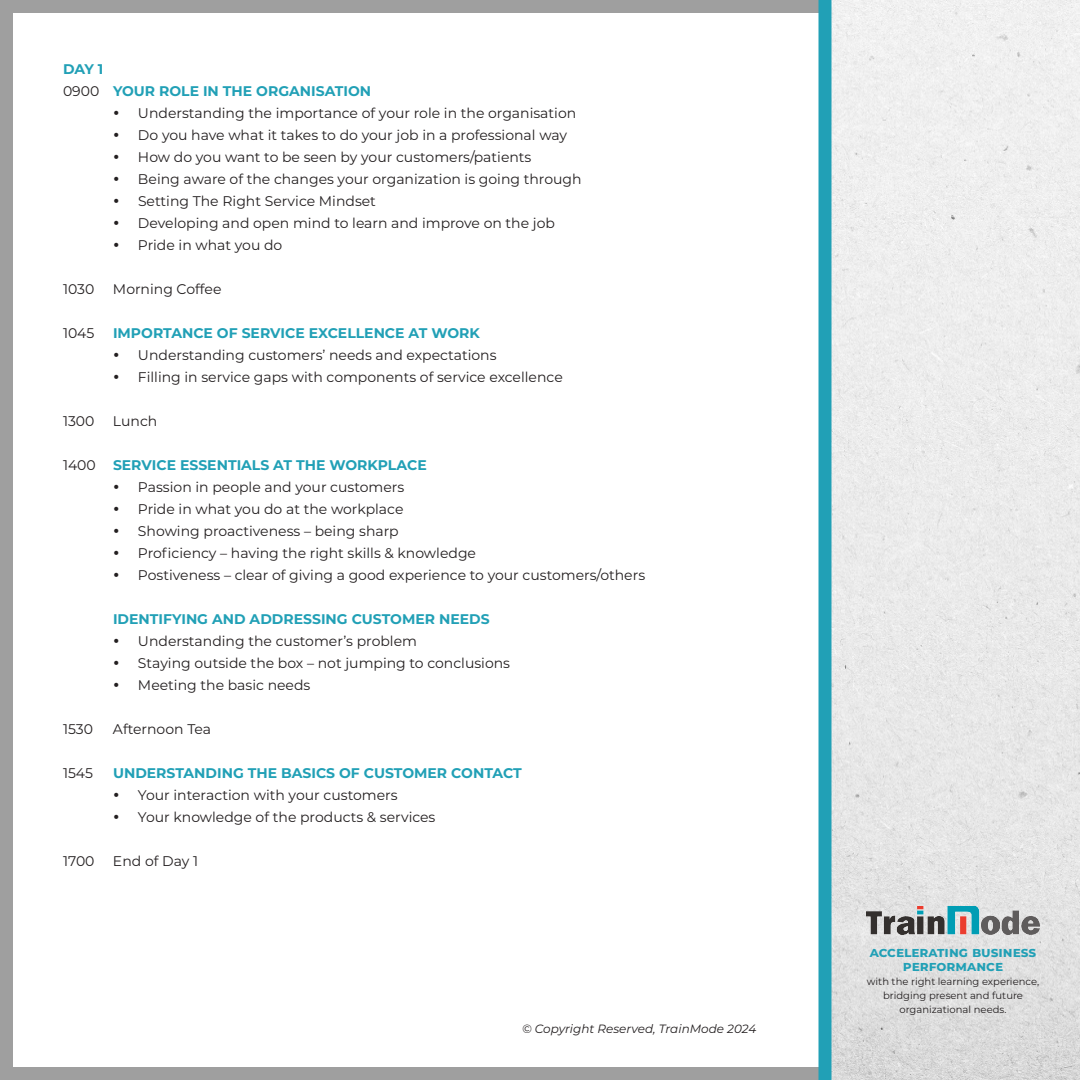
<style>
.page{position:relative;width:1080px;height:1080px;background:#fff}
.page>*{position:absolute;margin:0;border:0;box-sizing:border-box;transform-origin:0 0}
.t1{font:14px "Montserrat";color:#231f20}
.t2{font:700 14px/14px "Montserrat";color:#21a0b6;text-align:center}
.t3{font:italic 12px "Montserrat";color:#231f20}
.t4{font:10px/14px "Montserrat";color:#231f20;text-align:center}
.s1{font-weight:400;color:#231f20}
</style>
<div class="page">
<div style="left:0;top:1067px;width:823px;height:13px;background:#9f9f9f"></div>
<div style="left:0;top:0;width:824px;height:14px;background:#9f9f9f"></div>
<img style="left:832px;top:0;width:248px;height:1080px">
<img style="left:867px;top:906px;width:172px;height:29px">
<div style="left:818px;top:0;width:14px;height:1080px;background:#21a0b6"></div>
<div style="left:0;top:0;width:13px;height:1080px;background:#9f9f9f"></div>
<p class="t2" style="left:63px;top:61px;width:42px">DAY 1</p>
<p class="t2" style="left:63px;top:83px;width:310px"><span class="s1">0900</span> YOUR ROLE IN THE ORGANISATION</p>
<p class="t1" style="left:113px;top:103px;width:465px">• Understanding the importance of your role in the organisation</p>
<p class="t1" style="left:113px;top:125px;width:456px">• Do you have what it takes to do your job in a professional way</p>
<p class="t1" style="left:113px;top:147px;width:420px">• How do you want to be seen by your customers/patients</p>
<p class="t1" style="left:113px;top:169px;width:470px">• Being aware of the changes your organization is going through</p>
<p class="t1" style="left:113px;top:191px;width:265px">• Setting The Right Service Mindset</p>
<p class="t1" style="left:113px;top:213px;width:444px">• Developing and open mind to learn and improve on the job</p>
<p class="t1" style="left:113px;top:235px;width:171px">• Pride in what you do</p>
<p class="t1" style="left:63px;top:279px;width:33px">1030</p>
<p class="t1" style="left:113px;top:279px;width:110px">Morning Coffee</p>
<p class="t1" style="left:63px;top:323px;width:33px">1045</p>
<p class="t2" style="left:113px;top:325px;width:368px">IMPORTANCE OF SERVICE EXCELLENCE AT WORK</p>
<p class="t1" style="left:113px;top:345px;width:385px">• Understanding customers’ needs and expectations</p>
<p class="t1" style="left:113px;top:367px;width:451px">• Filling in service gaps with components of service excellence</p>
<p class="t1" style="left:63px;top:411px;width:33px">1300</p>
<p class="t1" style="left:113px;top:411px;width:46px">Lunch</p>
<p class="t2" style="left:63px;top:457px;width:365px"><span class="s1">1400</span> SERVICE ESSENTIALS AT THE WORKPLACE</p>
<p class="t1" style="left:113px;top:477px;width:293px">• Passion in people and your customers</p>
<p class="t1" style="left:113px;top:499px;width:292px">• Pride in what you do at the workplace</p>
<p class="t1" style="left:113px;top:521px;width:287px">• Showing proactiveness – being sharp</p>
<p class="t1" style="left:113px;top:543px;width:365px">• Proficiency – having the right skills &amp; knowledge</p>
<p class="t1" style="left:113px;top:565px;width:534px">• Postiveness – clear of giving a good experience to your customers/others</p>
<p class="t2" style="left:113px;top:611px;width:378px">IDENTIFYING AND ADDRESSING CUSTOMER NEEDS</p>
<p class="t1" style="left:113px;top:631px;width:306px">• Understanding the customer’s problem</p>
<p class="t1" style="left:113px;top:653px;width:399px">• Staying outside the box – not jumping to conclusions</p>
<p class="t1" style="left:113px;top:675px;width:199px">• Meeting the basic needs</p>
<p class="t1" style="left:63px;top:719px;width:32px">1530</p>
<p class="t1" style="left:113px;top:719px;width:100px">Afternoon Tea</p>
<p class="t1" style="left:63px;top:763px;width:32px">1545</p>
<p class="t2" style="left:113px;top:765px;width:410px">UNDERSTANDING THE BASICS OF CUSTOMER CONTACT</p>
<p class="t1" style="left:113px;top:785px;width:286px">• Your interaction with your customers</p>
<p class="t1" style="left:113px;top:807px;width:324px">• Your knowledge of the products &amp; services</p>
<p class="t1" style="left:63px;top:851px;width:33px">1700</p>
<p class="t1" style="left:113px;top:851px;width:87px">End of Day 1</p>
<p class="t3" style="left:522px;top:1020px;width:236px">© Copyright Reserved, TrainMode 2024</p>
<p class="t2" style="left:870px;top:944px;width:168px">accelerating business performance</p>
<p class="t4" style="left:867px;top:974px;width:174px">with the right learning experience, bridging present and future organizational needs.</p>
</div>
